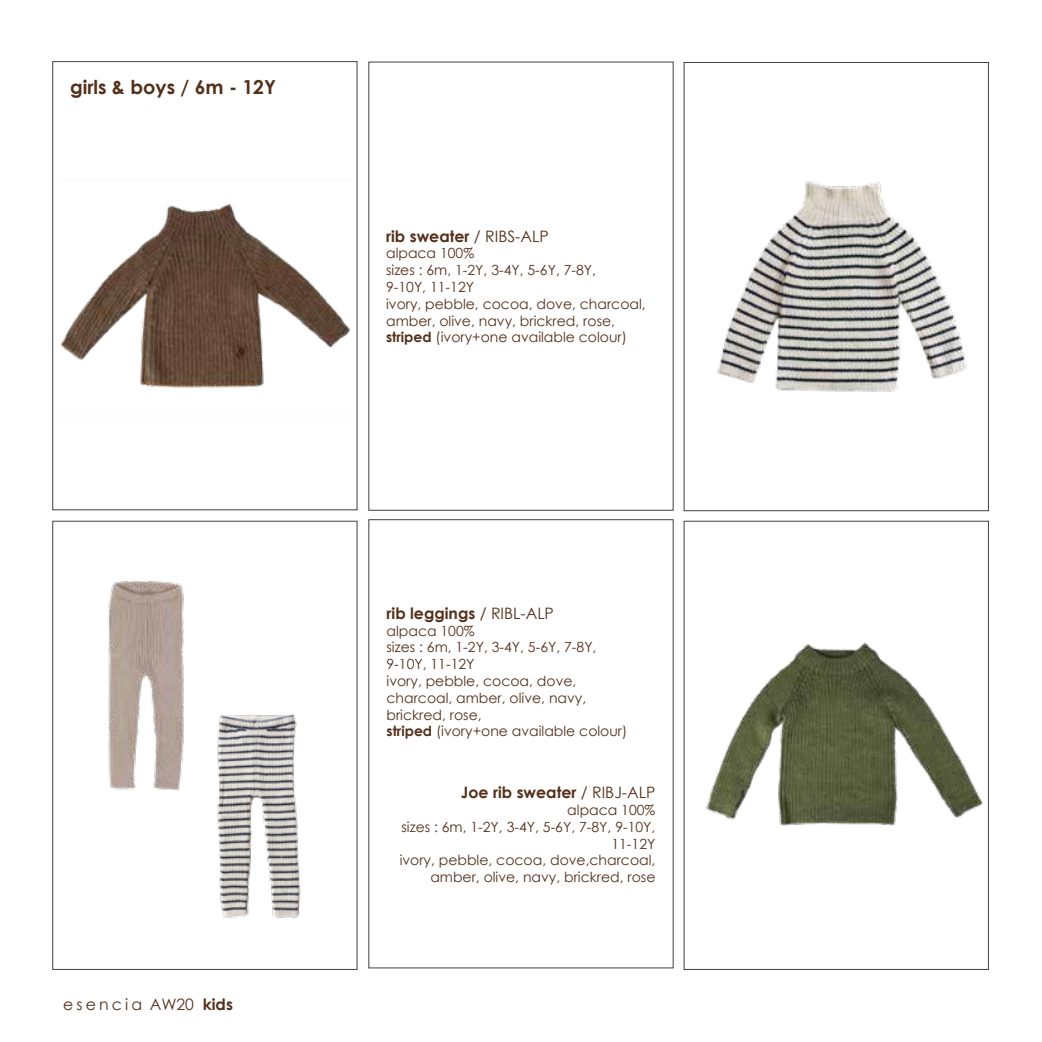
<style>
.page{position:relative;width:1042px;height:1042px;background:#fff}
.page>*{position:absolute;margin:0;border:0;box-sizing:border-box;transform-origin:0 0}
.t1{font:700 19.25px "Century Gothic";color:#54301a}
.t2{font:700 15.75px "Century Gothic";color:#54301a}
.t3{font:15.75px "Century Gothic";letter-spacing:.2em;color:#54301a}
.t4{font:14px/16.8px "Century Gothic";color:#54301a}
.s1{font-weight:700}
.s2{font-weight:400}
</style>
<div class="page">
<img style="left:60px;top:203px;width:291px;height:185px">
<div style="left:52px;top:61px;width:305px;height:449px;border:1px solid #414042"></div>
<img style="left:716px;top:181px;width:250px;height:211px">
<div style="left:684px;top:62px;width:304px;height:449px;border:1px solid #414042"></div>
<img style="left:706px;top:642px;width:277px;height:184px">
<div style="left:52px;top:521px;width:305px;height:448px;border:1px solid #414042"></div>
<img style="left:217px;top:714px;width:84px;height:204px">
<img style="left:107px;top:580px;width:77px;height:211px">
<h1 class="t1" style="left:70px;top:75px;width:207px">girls &amp; boys / 6m - 12Y</h1>
<p class="t3" style="left:63px;top:995px;width:171px">esencia AW20 <span class="s1">kids</span></p>
<p class="t2" style="left:386px;top:226px;width:164px">rib sweater <span class="s2">/ RIBS-ALP</span></p>
<p class="t4" style="left:386px;top:245px;width:261px">alpaca 100%<br>sizes : 6m, 1-2Y, 3-4Y, 5-6Y, 7-8Y,<br>9-10Y, 11-12Y<br>ivory, pebble, cocoa, dove, charcoal, amber, olive, navy, brickred, rose, <span class="s1">striped</span> (ivory+one available colour)</p>
<p class="t2" style="left:386px;top:603px;width:169px">rib leggings <span class="s2">/ RIBL-ALP</span></p>
<p class="t4" style="left:386px;top:622px;width:242px">alpaca 100%<br>sizes : 6m, 1-2Y, 3-4Y, 5-6Y, 7-8Y,<br>9-10Y, 11-12Y<br>ivory, pebble, cocoa, dove, charcoal, amber, olive, navy, brickred, rose,<br><span class="s1">striped</span> (ivory+one available colour)</p>
<p class="t2" style="left:461px;top:782px;width:196px">Joe rib sweater <span class="s2">/ RIBJ-ALP</span></p>
<p class="t4" style="left:400px;top:801px;width:257px;text-align:right">alpaca 100%<br>sizes : 6m, 1-2Y, 3-4Y, 5-6Y, 7-8Y, 9-10Y,<br>11-12Y<br>ivory, pebble, cocoa, dove,charcoal, amber, olive, navy, brickred, rose</p>
</div>
